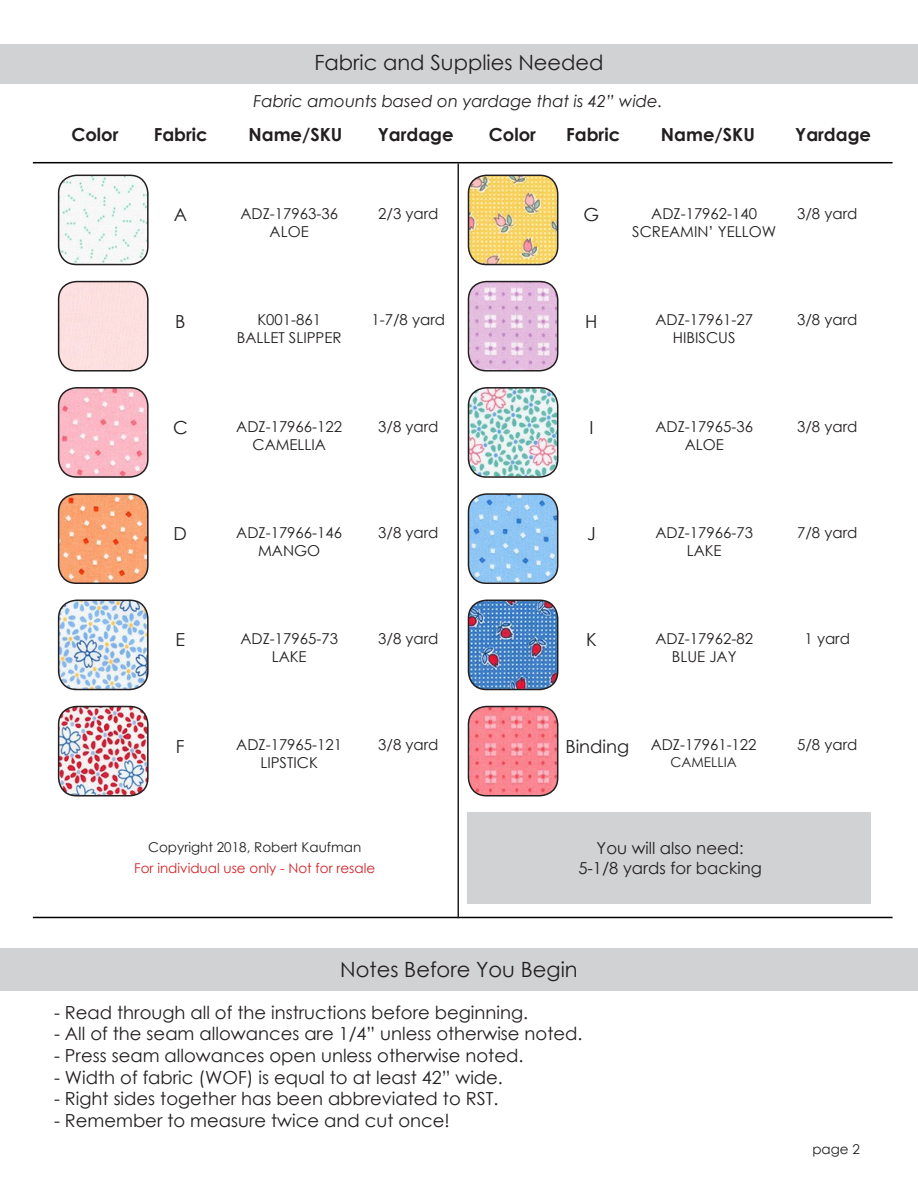
<style>
.page{position:relative;width:918px;height:1188px;background:#fff}
.page>*{position:absolute;margin:0;border:0;box-sizing:border-box;transform-origin:0 0}
.t1{font:21px "Century Gothic";color:#231f20}
.t2{font:18px "Century Gothic";color:#231f20}
.t3{font:700 18px "Century Gothic";color:#231f20}
.t4{font:italic 16.5px "Century Gothic";color:#231f20}
.t5{font:16.5px "Century Gothic";color:#231f20}
.t6{font:15px/18px "Century Gothic";color:#231f20;text-align:center}
.t7{font:13.5px "Century Gothic";color:#231f20}
.t8{font:13.5px "Century Gothic";color:#d1232a}
</style>
<div class="page">
<div style="left:0;top:44px;width:918px;height:40px;background:#d1d2d4"></div>
<img style="left:468px;top:175px;width:90px;height:89px">
<div style="left:468px;top:175px;width:90px;height:90px;border:2px solid #231f20;border-radius:18px"></div>
<img style="left:468px;top:282px;width:90px;height:88px">
<div style="left:468px;top:281px;width:90px;height:91px;border:2px solid #231f20;border-radius:18px"></div>
<img style="left:468px;top:388px;width:90px;height:88px">
<div style="left:468px;top:387px;width:90px;height:91px;border:2px solid #231f20;border-radius:18px"></div>
<img style="left:468px;top:494px;width:90px;height:89px">
<div style="left:468px;top:493px;width:90px;height:91px;border:2px solid #231f20;border-radius:18px"></div>
<img style="left:468px;top:600px;width:90px;height:89px">
<div style="left:468px;top:600px;width:90px;height:90px;border:2px solid #231f20;border-radius:18px"></div>
<img style="left:468px;top:707px;width:90px;height:88px">
<div style="left:468px;top:706px;width:90px;height:90px;border:2px solid #231f20;border-radius:18px"></div>
<hr style="left:33px;top:162px;width:860px;height:1px;background:#000">
<hr style="left:33px;top:917px;width:860px;height:1px;background:#000">
<hr style="left:458px;top:163px;width:1px;height:755px;background:#231f20">
<img style="left:59px;top:175px;width:89px;height:90px">
<div style="left:58px;top:175px;width:91px;height:90px;border:2px solid #231f20;border-radius:18px"></div>
<div style="left:59px;top:282px;width:87px;height:89px;background:#fddfdf"></div>
<div style="left:58px;top:281px;width:91px;height:91px;border:2px solid #231f20;border-radius:18px"></div>
<img style="left:59px;top:388px;width:87px;height:89px">
<div style="left:58px;top:387px;width:91px;height:91px;border:2px solid #231f20;border-radius:18px"></div>
<img style="left:59px;top:496px;width:89px;height:87px">
<div style="left:58px;top:493px;width:91px;height:91px;border:2px solid #231f20;border-radius:18px"></div>
<img style="left:59px;top:600px;width:89px;height:90px">
<div style="left:58px;top:600px;width:91px;height:90px;border:2px solid #231f20;border-radius:18px"></div>
<img style="left:59px;top:707px;width:89px;height:89px">
<div style="left:58px;top:706px;width:91px;height:90px;border:2px solid #231f20;border-radius:18px"></div>
<div style="left:467px;top:812px;width:404px;height:91px;background:#d1d2d4"></div>
<div style="left:0;top:948px;width:918px;height:42px;background:#d1d2d4"></div>
<p class="t1" style="left:314px;top:47px;width:291px">Fabric and Supplies Needed</p>
<p class="t4" style="left:253px;top:90px;width:411px">Fabric amounts based on yardage that is 42” wide.</p>
<p class="t3" style="left:71px;top:121px;width:49px">Color</p>
<p class="t3" style="left:154px;top:121px;width:56px">Fabric</p>
<p class="t3" style="left:248px;top:121px;width:95px">Name/SKU</p>
<p class="t3" style="left:378px;top:121px;width:77px">Yardage</p>
<p class="t3" style="left:489px;top:121px;width:49px">Color</p>
<p class="t3" style="left:566px;top:121px;width:55px">Fabric</p>
<p class="t3" style="left:661px;top:121px;width:95px">Name/SKU</p>
<p class="t3" style="left:795px;top:121px;width:77px">Yardage</p>
<p class="t2" style="left:174px;top:202px;width:15px">A</p>
<p class="t6" style="left:240px;top:205px;width:99px">ADZ-17963-36</p>
<p class="t6" style="left:270px;top:223px;width:41px">ALOE</p>
<p class="t6" style="left:378px;top:205px;width:62px">2/3 yard</p>
<p class="t2" style="left:584px;top:202px;width:17px">G</p>
<p class="t6" style="left:632px;top:205px;width:145px">ADZ-17962-140<br>SCREAMIN’ YELLOW</p>
<p class="t6" style="left:797px;top:205px;width:62px">3/8 yard</p>
<p class="t2" style="left:175px;top:309px;width:12px">B</p>
<p class="t6" style="left:257px;top:311px;width:65px">K001-861</p>
<p class="t6" style="left:237px;top:329px;width:106px">BALLET SLIPPER</p>
<p class="t6" style="left:371px;top:311px;width:75px">1-7/8 yard</p>
<p class="t2" style="left:585px;top:309px;width:14px">H</p>
<p class="t6" style="left:655px;top:311px;width:99px">ADZ-17961-27<br>HIBISCUS</p>
<p class="t6" style="left:797px;top:311px;width:62px">3/8 yard</p>
<p class="t2" style="left:173px;top:415px;width:16px">C</p>
<p class="t6" style="left:236px;top:417px;width:107px">ADZ-17966-122<br>CAMELLIA</p>
<p class="t6" style="left:378px;top:417px;width:62px">3/8 yard</p>
<p class="t2" style="left:589px;top:415px;width:6px">I</p>
<p class="t6" style="left:655px;top:417px;width:99px">ADZ-17965-36</p>
<p class="t6" style="left:685px;top:435px;width:41px">ALOE</p>
<p class="t6" style="left:797px;top:417px;width:62px">3/8 yard</p>
<p class="t2" style="left:174px;top:521px;width:15px">D</p>
<p class="t6" style="left:236px;top:523px;width:107px">ADZ-17966-146<br>MANGO</p>
<p class="t6" style="left:378px;top:523px;width:62px">3/8 yard</p>
<p class="t2" style="left:587px;top:521px;width:10px">J</p>
<p class="t6" style="left:655px;top:523px;width:99px">ADZ-17966-73</p>
<p class="t6" style="left:687px;top:541px;width:36px">LAKE</p>
<p class="t6" style="left:797px;top:523px;width:62px">7/8 yard</p>
<p class="t2" style="left:176px;top:627px;width:11px">E</p>
<p class="t6" style="left:240px;top:630px;width:99px">ADZ-17965-73</p>
<p class="t6" style="left:272px;top:648px;width:36px">LAKE</p>
<p class="t6" style="left:378px;top:630px;width:62px">3/8 yard</p>
<p class="t2" style="left:586px;top:627px;width:12px">K</p>
<p class="t6" style="left:655px;top:630px;width:99px">ADZ-17962-82</p>
<p class="t6" style="left:672px;top:648px;width:66px">BLUE JAY</p>
<p class="t6" style="left:805px;top:630px;width:47px">1 yard</p>
<p class="t2" style="left:176px;top:734px;width:10px">F</p>
<p class="t6" style="left:236px;top:736px;width:107px">ADZ-17965-121<br>LIPSTICK</p>
<p class="t6" style="left:378px;top:736px;width:62px">3/8 yard</p>
<p class="t2" style="left:565px;top:734px;width:65px">Binding</p>
<p class="t6" style="left:651px;top:736px;width:107px">ADZ-17961-122</p>
<p class="t7" style="left:671px;top:752px;width:68px">CAMELLIA</p>
<p class="t6" style="left:797px;top:736px;width:62px">5/8 yard</p>
<p class="t7" style="left:148px;top:838px;width:215px">Copyright 2018, Robert Kaufman</p>
<p class="t8" style="left:134px;top:859px;width:243px">For individual use only - Not for resale</p>
<p class="t5" style="left:597px;top:836px;width:149px">You will also need:</p>
<p class="t5" style="left:578px;top:856px;width:185px">5-1/8 yards for backing</p>
<p class="t1" style="left:340px;top:955px;width:239px">Notes Before You Begin</p>
<p class="t2" style="left:54px;top:1000px;width:476px">- Read through all of the instructions before beginning.</p>
<p class="t2" style="left:54px;top:1021px;width:530px">- All of the seam allowances are 1/4” unless otherwise noted.</p>
<p class="t2" style="left:54px;top:1043px;width:471px">- Press seam allowances open unless otherwise noted.</p>
<p class="t2" style="left:54px;top:1065px;width:450px">- Width of fabric (WOF) is equal to at least 42” wide.</p>
<p class="t2" style="left:54px;top:1086px;width:446px">- Right sides together has been abbreviated to RST.</p>
<p class="t2" style="left:54px;top:1108px;width:397px">- Remember to measure twice and cut once!</p>
<p class="t7" style="left:812px;top:1140px;width:49px">page 2</p>
</div>
